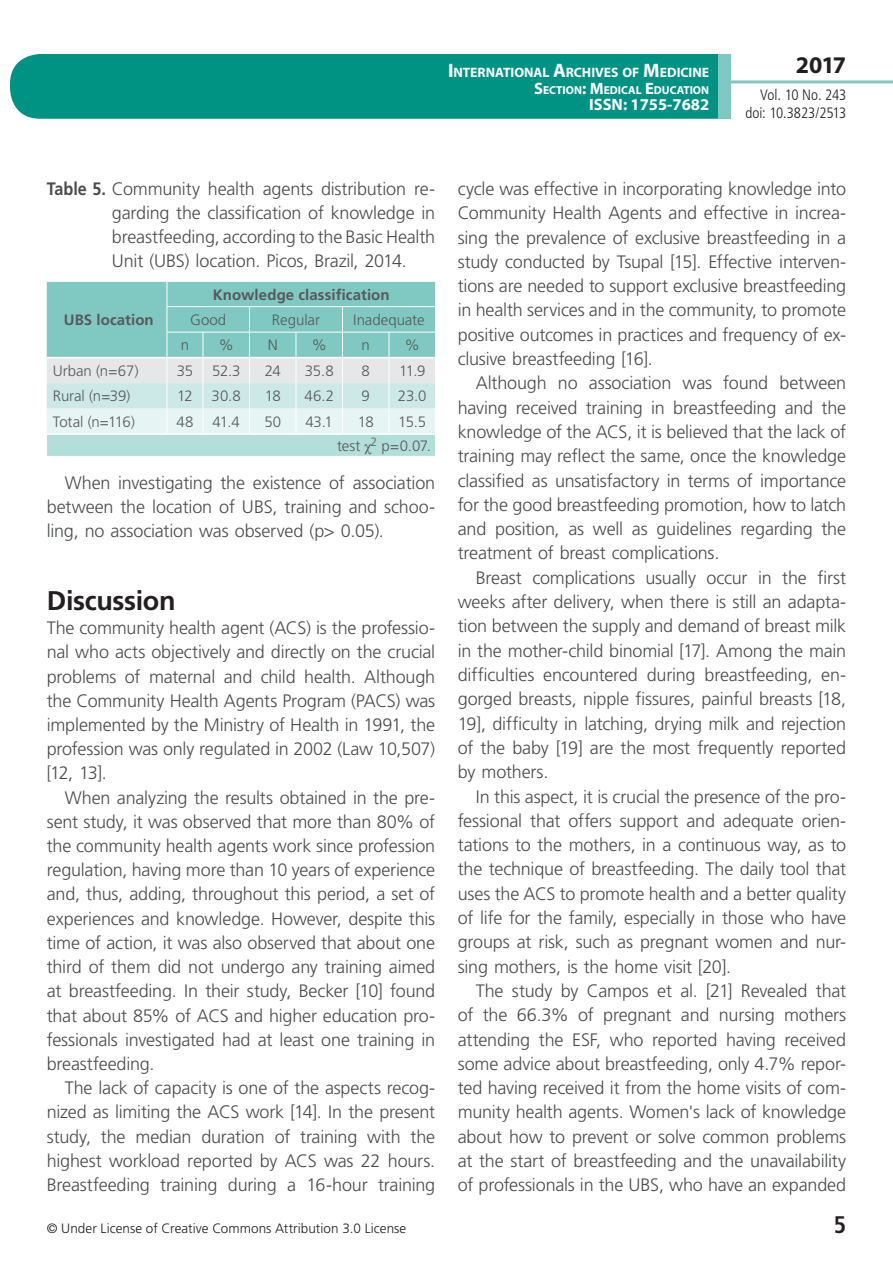
<style>
.page{position:relative;width:893px;height:1263px;background:#fff}
.page>*{position:absolute;margin:0;border:0;box-sizing:border-box;transform-origin:0 0}
.t1{font:700 27px "Frutiger LT Std";letter-spacing:-.015em;color:#231f20}
.t2{font:700 24px "Myriad Pro";color:#231f20}
.t3{font:700 condensed 24px "Frutiger LT Std";color:#231f20}
.t4{font:300 18px/24.3px "Frutiger LT Std";letter-spacing:-.01em;color:#4b4c4d;text-align:justify}
.t5{font:700 16.5px "Myriad Pro";color:#fff}
.t6{font:300 15px/24.5px "Frutiger LT Std";letter-spacing:-.005em;color:#57585a}
.t7{font:700 15px "Frutiger LT Std";letter-spacing:.005em;color:#57585a}
.t8{font:300 condensed 15px/18px "Frutiger LT Std";letter-spacing:-.015em;color:#231f20;text-align:right}
.t9{font:300 15px "Frutiger LT Std";letter-spacing:-.03em;color:#57585a}
.t10{font:700 13.65px "Myriad Pro";letter-spacing:-.005em;color:#fff}
.t11{font:300 13.5px "Frutiger LT Std";letter-spacing:.005em;color:#231f20}
.t12{font:700 11.55px "Myriad Pro";color:#fff}
.s1{font-size:19.5px}
.s2{font-size:16.5px}
.s3{font-weight:700}
.s4{font-family:"Times New Roman";font-weight:400}
</style>
<div class="page">
<div style="left:10px;top:54px;width:775px;height:65px;background:#009384;border-radius:30px"></div>
<div style="left:732px;top:0;width:161px;height:157px;background:#fff"></div>
<hr style="left:730px;top:80px;width:163px;height:3px;background:#80c9c2">
<div style="left:718px;top:54px;width:13px;height:65px;background:#80c9c2"></div>
<svg style="left:47px;top:282px;width:389px;height:174px;background:#b1dbd8"></svg>
<hr style="left:47px;top:433px;width:120px;height:2px;background:#fff">
<hr style="left:167px;top:433px;width:36px;height:2px;background:#fff">
<hr style="left:203px;top:433px;width:46px;height:2px;background:#fff">
<hr style="left:249px;top:433px;width:47px;height:2px;background:#fff">
<hr style="left:296px;top:433px;width:46px;height:2px;background:#fff">
<hr style="left:342px;top:433px;width:47px;height:2px;background:#fff">
<hr style="left:389px;top:433px;width:46px;height:2px;background:#fff">
<hr style="left:47px;top:357px;width:120px;height:1px;background:#fff">
<hr style="left:167px;top:357px;width:36px;height:1px;background:#fff">
<hr style="left:203px;top:357px;width:46px;height:1px;background:#fff">
<hr style="left:249px;top:357px;width:47px;height:1px;background:#fff">
<hr style="left:296px;top:357px;width:46px;height:1px;background:#fff">
<hr style="left:342px;top:357px;width:47px;height:1px;background:#fff">
<hr style="left:389px;top:357px;width:46px;height:1px;background:#fff">
<p class="t10" style="left:448px;top:64px;width:263px"><span class="s1">I</span>NTERNATIONAL <span class="s1">A</span>RCHIVES OF <span class="s1">M</span>EDICINE</p>
<p class="t12" style="left:534px;top:82px;width:177px"><span class="s2">S</span>ECTION<span class="s2">: M</span>EDICAL <span class="s2">E</span>DUCATION</p>
<p class="t5" style="left:589px;top:94px;width:122px">ISSN: 1755-7682</p>
<h2 class="t2" style="left:796px;top:49px;width:52px">2017</h2>
<p class="t8" style="left:745px;top:86px;width:102px">Vol. 10 No. 243 doi: 10.3823/2513</p>
<p class="t4" style="left:112px;top:177px;width:325px;text-indent:-65px"><span class="s3">Table 5.</span> Community health agents distribution re&shy;garding the classification of knowledge in breastfeeding, according to the Basic Health Unit (UBS) location. Picos, Brazil, 2014.</p>
<p class="t7" style="left:64px;top:311px;width:92px">UBS location</p>
<p class="t7" style="left:213px;top:286px;width:178px">Knowledge classification</p>
<p class="t6" style="left:190px;top:308px;width:38px">Good</p>
<p class="t6" style="left:272px;top:308px;width:50px">Regular</p>
<p class="t6" style="left:353px;top:308px;width:73px">Inadequate</p>
<p class="t6" style="left:181px;top:333px;width:10px">n</p>
<p class="t6" style="left:219px;top:333px;width:16px">%</p>
<p class="t6" style="left:268px;top:333px;width:12px">N</p>
<p class="t6" style="left:312px;top:333px;width:16px">%</p>
<p class="t6" style="left:362px;top:333px;width:10px">n</p>
<p class="t6" style="left:405px;top:333px;width:16px">%</p>
<p class="t6" style="left:53px;top:359px;width:87px">Urban (n=67)</p>
<p class="t6" style="left:177px;top:359px;width:18px">35</p>
<p class="t6" style="left:212px;top:359px;width:30px">52.3</p>
<p class="t6" style="left:265px;top:359px;width:18px">24</p>
<p class="t6" style="left:305px;top:359px;width:30px">35.8</p>
<p class="t6" style="left:362px;top:359px;width:10px">8</p>
<p class="t6" style="left:399px;top:359px;width:28px">11.9</p>
<p class="t6" style="left:53px;top:384px;width:79px">Rural (n=39)</p>
<p class="t6" style="left:177px;top:384px;width:17px">12</p>
<p class="t6" style="left:212px;top:384px;width:31px">30.8</p>
<p class="t6" style="left:265px;top:384px;width:17px">18</p>
<p class="t6" style="left:304px;top:384px;width:31px">46.2</p>
<p class="t6" style="left:362px;top:384px;width:10px">9</p>
<p class="t6" style="left:398px;top:384px;width:30px">23.0</p>
<p class="t9" style="left:53px;top:413px;width:84px">Total (n=116)</p>
<p class="t6" style="left:176px;top:409px;width:19px">48</p>
<p class="t6" style="left:213px;top:409px;width:29px">41.4</p>
<p class="t6" style="left:264px;top:409px;width:18px">50</p>
<p class="t6" style="left:305px;top:409px;width:29px">43.1</p>
<p class="t6" style="left:358px;top:409px;width:17px">18</p>
<p class="t6" style="left:337px;top:409px;width:95px;text-indent:61px">15.5 test <span class="s4">χ</span><sup>2</sup> p=0.07.</p>
<p class="t4" style="left:47px;top:471px;width:390px;text-indent:18px">When investigating the existence of association between the location of UBS, training and schoo&shy;ling, no association was observed (p&gt; 0.05).</p>
<h1 class="t1" style="left:47px;top:585px;width:130px">Discussion</h1>
<p class="t4" style="left:47px;top:616px;width:390px">The community health agent (ACS) is the professio&shy;nal who acts objectively and directly on the crucial problems of maternal and child health. Although the Community Health Agents Program (PACS) was implemented by the Ministry of Health in 1991, the profession was only regulated in 2002 (Law 10,507) [12, 13].</p>
<p class="t4" style="left:47px;top:786px;width:390px;text-indent:18px">When analyzing the results obtained in the pre&shy;sent study, it was observed that more than 80% of the community health agents work since profession regulation, having more than 10 years of experience and, thus, adding, throughout this period, a set of experiences and knowledge. However, despite this time of action, it was also observed that about one third of them did not undergo any training aimed at breastfeeding. In their study, Becker [10] found that about 85% of ACS and higher education pro&shy;fessionals investigated had at least one training in breastfeeding.</p>
<p class="t4" style="left:47px;top:1076px;width:390px;text-indent:18px">The lack of capacity is one of the aspects recog&shy;nized as limiting the ACS work [14]. In the present study, the median duration of training with the highest workload reported by ACS was 22 hours.<br>Breastfeeding training during a 16-hour training</p>
<p class="t4" style="left:458px;top:177px;width:390px">cycle was effective in incorporating knowledge into Community Health Agents and effective in increa&shy;sing the prevalence of exclusive breastfeeding in a study conducted by Tsupal [15]. Effective interven&shy;tions are needed to support exclusive breastfeeding in health services and in the community, to promote positive outcomes in practices and frequency of ex&shy;clusive breastfeeding [16].</p>
<p class="t4" style="left:458px;top:371px;width:390px;text-indent:18px">Although no association was found between having received training in breastfeeding and the knowledge of the ACS, it is believed that the lack of training may reflect the same, once the knowledge classified as unsatisfactory in terms of importance for the good breastfeeding promotion, how to latch and position, as well as guidelines regarding the treatment of breast complications.</p>
<p class="t4" style="left:458px;top:566px;width:390px;text-indent:18px">Breast complications usually occur in the first weeks after delivery, when there is still an adapta&shy;tion between the supply and demand of breast milk in the mother-child binomial [17]. Among the main difficulties encountered during breastfeeding, en&shy;gorged breasts, nipple fissures, painful breasts [18, 19], difficulty in latching, drying milk and rejection of the baby [19] are the most frequently reported by mothers.</p>
<p class="t4" style="left:458px;top:784px;width:390px;text-indent:18px">In this aspect, it is crucial the presence of the pro&shy;fessional that offers support and adequate orien&shy;tations to the mothers, in a continuous way, as to the technique of breastfeeding. The daily tool that uses the ACS to promote health and a better quality of life for the family, especially in those who have groups at risk, such as pregnant women and nur&shy;sing mothers, is the home visit [20].</p>
<p class="t4" style="left:458px;top:979px;width:390px;text-indent:18px">The study by Campos et al. [21] Revealed that of the 66.3% of pregnant and nursing mothers attending the ESF, who reported having received some advice about breastfeeding, only 4.7% repor&shy;ted having received it from the home visits of com&shy;munity health agents. Women's lack of knowledge about how to prevent or solve common problems at the start of breastfeeding and the unavailability of professionals in the UBS, who have an expanded</p>
<p class="t11" style="left:47px;top:1220px;width:361px">© Under License of Creative Commons Attribution 3.0 License</p>
<h2 class="t3" style="left:834px;top:1210px;width:14px">5</h2>
</div>
